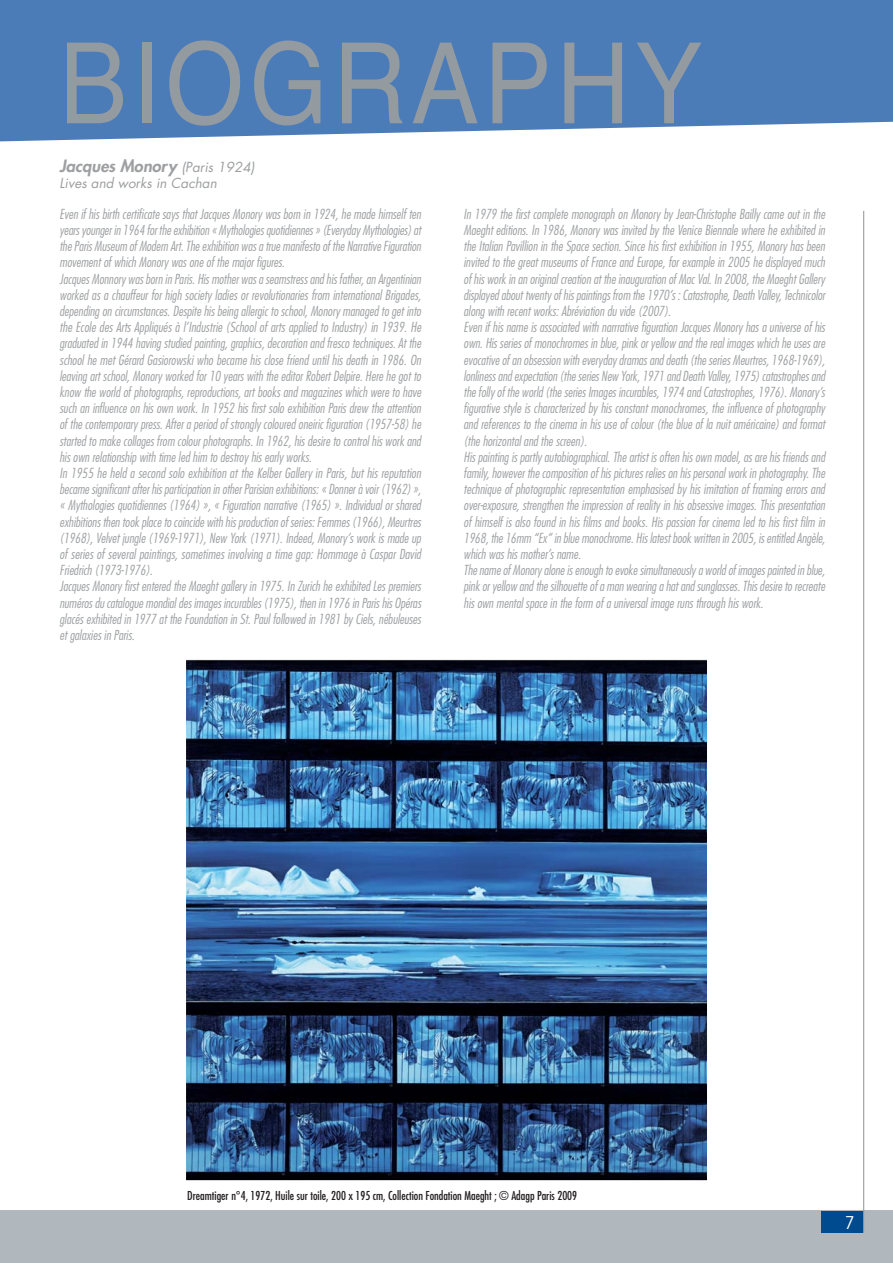
<style>
.page{position:relative;width:893px;height:1263px;background:#fff}
.page>*{position:absolute;margin:0;border:0;box-sizing:border-box;transform-origin:0 0}
.t1{font:112.5px "Helvetica";letter-spacing:.05em;color:#939ba1;scale:.9 1}
.t2{font:18px "Avant Garde IT Cby BT";color:#fff}
.t3{font:italic 800 16.5px "Futura";color:#9d9fa1}
.t4{font:italic 300 condensed 13.5px/16.2px "Futura";color:#9d9fa1}
.t5{font:italic 13.5px "Futura";color:#9d9fa1}
.t6{font:condensed 12px "Futura";color:#231f20}
.s1{font-weight:400;font-size:13.5px}
</style>
<div class="page">
<svg style="left:0;top:0;width:893px;height:142px;background:#5985bd"></svg>
<img style="left:187px;top:661px;width:519px;height:518px">
<div style="left:0;top:1210px;width:893px;height:53px;background:#b1b8bd"></div>
<div style="left:821px;top:1212px;width:42px;height:21px;background:#004a8f"></div>
<hr style="left:863px;top:211px;width:1px;height:1022px;background:#9d9fa1">
<h1 class="t1" style="left:60px;top:37px;width:715px">BIOGRAPHY</h1>
<p class="t3" style="left:60px;top:158px;width:197px">Jacques Monory <span class="s1">(Paris 1924)</span></p>
<p class="t5" style="left:60px;top:177px;width:159px">Lives and works in Cachan</p>
<p class="t4" style="left:60px;top:207px;width:363px">Even if his birth certificate says that Jacques Monory was born in 1924, he made himself ten years younger in 1964 for the exhibition « Mythologies quotidiennes » (Everyday Mythologies) at the Paris Museum of Modern Art. The exhibition was a true manifesto of the Narrative Figuration movement of which Monory was one of the major figures.<br>Jacques Monnory was born in Paris. His mother was a seamstress and his father, an Argentinian worked as a chauffeur for high society ladies or revolutionaries from international Brigades, depending on circumstances. Despite his being allergic to school, Monory managed to get into the Ecole des Arts Appliqués à l’Industrie (School of arts applied to Industry) in 1939. He graduated in 1944 having studied painting, graphics, decoration and fresco techniques. At the school he met Gérard Gasiorowski who became his close friend until his death in 1986. On leaving art school, Monory worked for 10 years with the editor Robert Delpire. Here he got to know the world of photographs, reproductions, art books and magazines which were to have such an influence on his own work. In 1952 his first solo exhibition Paris drew the attention of the contemporary press. After a period of strongly coloured oneiric figuration (1957-58) he started to make collages from colour photographs. In 1962, his desire to control his work and his own relationship with time led him to destroy his early works.<br>In 1955 he held a second solo exhibition at the Kelber Gallery in Paris, but his reputation became significant after his participation in other Parisian exhibitions: « Donner à voir (1962) », « Mythologies quotidiennes (1964) », « Figuration narrative (1965) ». Individual or shared exhibitions then took place to coincide with his production of series: Femmes (1966), Meurtres (1968), Velvet jungle (1969-1971), New York (1971). Indeed, Monory’s work is made up of series of several paintings, sometimes involving a time gap: Hommage à Caspar David Friedrich (1973-1976).<br>Jacques Monory first entered the Maeght gallery in 1975. In Zurich he exhibited Les premiers numéros du catalogue mondial des images incurables (1975), then in 1976 in Paris his Opéras glacés exhibited in 1977 at the Foundation in St. Paul followed in 1981 by Ciels, nébuleuses et galaxies in Paris.</p>
<p class="t4" style="left:463px;top:207px;width:363px">In 1979 the first complete monograph on Monory by Jean-Christophe Bailly came out in the Maeght editions. In 1986, Monory was invited by the Venice Biennale where he exhibited in the Italian Pavillion in the Space section. Since his first exhibition in 1955, Monory has been invited to the great museums of France and Europe, for example in 2005 he displayed much of his work in an original creation at the inauguration of Mac Val. In 2008, the Maeght Gallery displayed about twenty of his paintings from the 1970’s : Catastrophe, Death Valley, Technicolor along with recent works: Abréviation du vide (2007).<br>Even if his name is associated with narrrative figuration Jacques Monory has a universe of his own. His series of monochromes in blue, pink or yellow and the real images which he uses are evocative of an obsession with everyday dramas and death (the series Meurtres, 1968-1969), lonliness and expectation (the series New York, 1971 and Death Valley, 1975) catastrophes and the folly of the world (the series Images incurables, 1974 and Catastrophes, 1976). Monory’s figurative style is characterized by his constant monochromes, the influence of photography and references to the cinema in his use of colour (the blue of la nuit américaine) and format (the horizontal and the screen).<br>His painting is partly autobiographical. The artist is often his own model, as are his friends and family, however the composition of his pictures relies on his personal work in photography. The technique of photographic representation emphasised by his imitation of framing errors and over-exposure, strengthen the impression of reality in his obsessive images. This presentation of himself is also found in his films and books. His passion for cinema led to his first film in 1968, the 16mm “Ex” in blue monochrome. His latest book written in 2005, is entitled Angèle, which was his mother’s name.<br>The name of Monory alone is enough to evoke simultaneously a world of images painted in blue, pink or yellow and the silhouette of a man wearing a hat and sunglasses. This desire to recreate his own mental space in the form of a universal image runs through his work.</p>
<p class="t6" style="left:187px;top:1190px;width:391px">Dreamtiger n°4, 1972, Huile sur toile, 200 x 195 cm, Collection Fondation Maeght ; © Adagp Paris 2009</p>
<h2 class="t2" style="left:844px;top:1212px;width:12px">7</h2>
</div>
